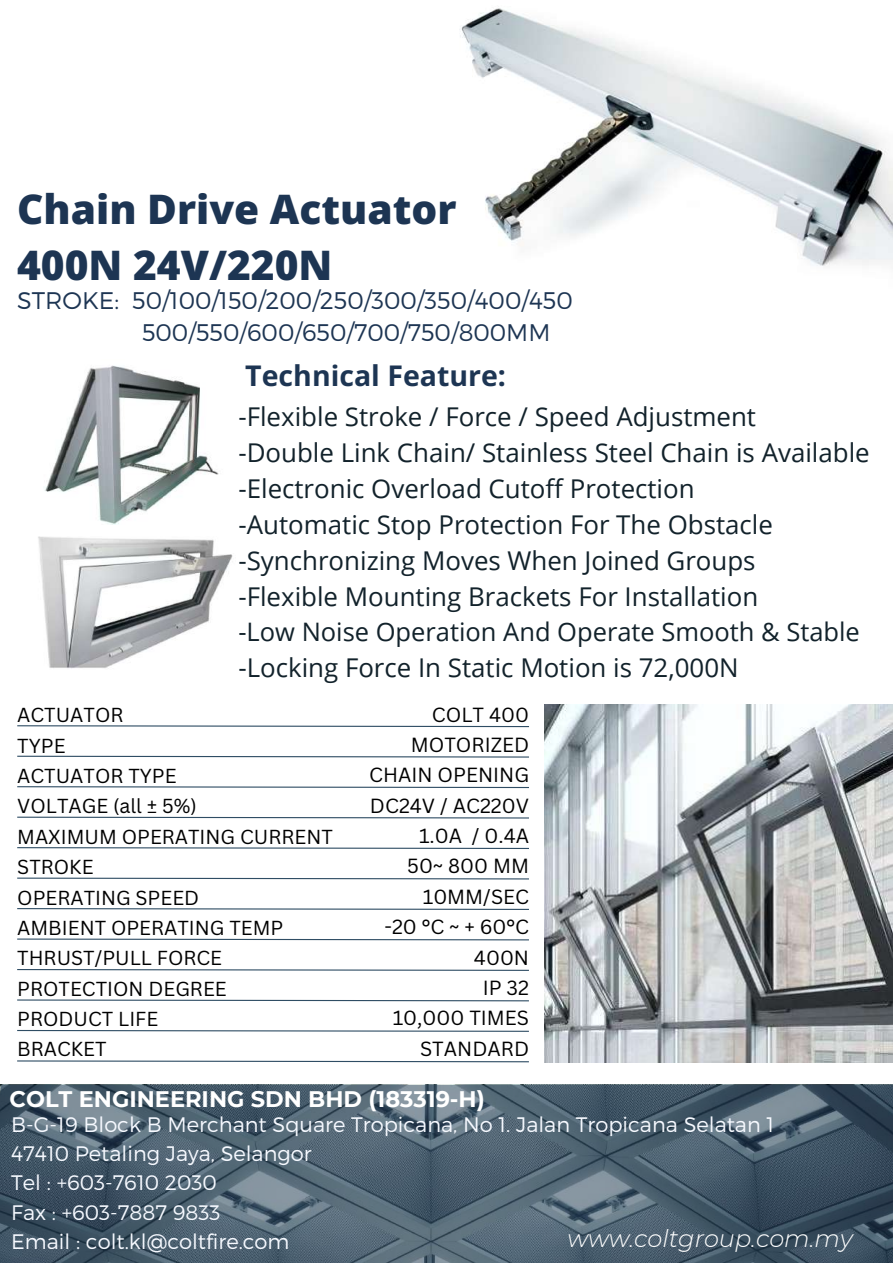
<style>
.page{position:relative;width:893px;height:1264px;background:#fff}
.page>*{position:absolute;margin:0;border:0;box-sizing:border-box;transform-origin:0 0}
.t1{font:800 40.65px/56.2px "Open Sans";color:#1d3553}
.t2{font:700 28.5px "Open Sans";color:#1d3553}
.t3{font:25.8px/36px "Open Sans";color:#12222b}
.t4{font:25.5px "Open Sans";color:#12222b}
.t5{font:300 24px/32.5px "Montserrat";color:#1d3553}
.t6{font:italic 300 24px "Montserrat";color:#fff}
.t7{font:700 22.5px "Montserrat";color:#fff}
.t8{font:300 21px/29.2px "Montserrat";color:#f6f9ff}
.t9{font:19.95px/30.3px "Canva Sans";color:#000;text-align:right}
.t10{font:19.65px/30.3px "Canva Sans";color:#000}
</style>
<div class="page">
<svg style="left:17px;top:725px;width:512px;height:2px"></svg>
<svg style="left:17px;top:755px;width:512px;height:3px"></svg>
<svg style="left:17px;top:786px;width:512px;height:2px"></svg>
<svg style="left:17px;top:816px;width:512px;height:3px"></svg>
<svg style="left:17px;top:847px;width:512px;height:2px"></svg>
<svg style="left:17px;top:877px;width:512px;height:3px"></svg>
<svg style="left:17px;top:908px;width:512px;height:2px"></svg>
<svg style="left:17px;top:938px;width:512px;height:3px"></svg>
<svg style="left:17px;top:969px;width:512px;height:2px"></svg>
<svg style="left:17px;top:999px;width:512px;height:2px"></svg>
<svg style="left:17px;top:1029px;width:512px;height:3px"></svg>
<svg style="left:17px;top:1060px;width:512px;height:2px"></svg>
<img style="left:44px;top:365px;width:175px;height:159px">
<img style="left:38px;top:536px;width:195px;height:133px">
<svg style="left:0;top:1084px;width:892px;height:178px;background:#4b5f6e"></svg>
<img style="left:460px;top:8px;width:432px;height:258px">
<img style="left:544px;top:704px;width:348px;height:358px">
<h1 class="t1" style="left:17px;top:180px;width:440px">Chain Drive Actuator<br>400N 24V/220N</h1>
<p class="t5" style="left:142px;top:283px;width:432px;text-indent:-125px">STROKE: 50/100/150/200/250/300/350/400/450<br>500/550/600/650/700/750/800MM</p>
<p class="t2" style="left:245px;top:355px;width:262px">Technical Feature:</p>
<p class="t3" style="left:238px;top:398px;width:632px">-Flexible Stroke / Force / Speed Adjustment<br>-Double Link Chain/ Stainless Steel Chain is Available -Electronic Overload Cutoff Protection<br>-Automatic Stop Protection For The Obstacle -Synchronizing Moves When Joined Groups<br>-Flexible Mounting Brackets For Installation</p>
<p class="t4" style="left:238px;top:613px;width:623px">-Low Noise Operation And Operate Smooth &amp; Stable</p>
<p class="t3" style="left:238px;top:648px;width:501px">-Locking Force In Static Motion is 72,000N</p>
<p class="t10" style="left:17px;top:699px;width:317px">ACTUATOR<br>TYPE<br>ACTUATOR TYPE<br>VOLTAGE (all ± 5%)<br>MAXIMUM OPERATING CURRENT<br>STROKE<br>OPERATING SPEED<br>AMBIENT OPERATING TEMP<br>THRUST/PULL FORCE<br>PROTECTION DEGREE<br>PRODUCT LIFE<br>BRACKET</p>
<p class="t9" style="left:369px;top:698px;width:161px">COLT 400<br>MOTORIZED<br>CHAIN OPENING<br>DC24V / AC220V<br>1.0A / 0.4A<br>50~ 800 MM<br>10MM/SEC<br>-20 °C ~ + 60°C<br>400N<br>IP 32<br>10,000 TIMES<br>STANDARD</p>
<p class="t7" style="left:10px;top:1085px;width:477px">COLT ENGINEERING SDN BHD (183319-H)</p>
<p class="t8" style="left:11px;top:1108px;width:764px">B-G-19 Block B Merchant Square Tropicana, No 1. Jalan Tropicana Selatan 1<br>47410 Petaling Jaya, Selangor<br>Tel : +603-7610 2030<br>Fax : +603-7887 9833<br>Email : colt.kl@coltfire.com</p>
<p class="t6" style="left:567px;top:1223px;width:287px">www.coltgroup.com.my</p>
</div>
